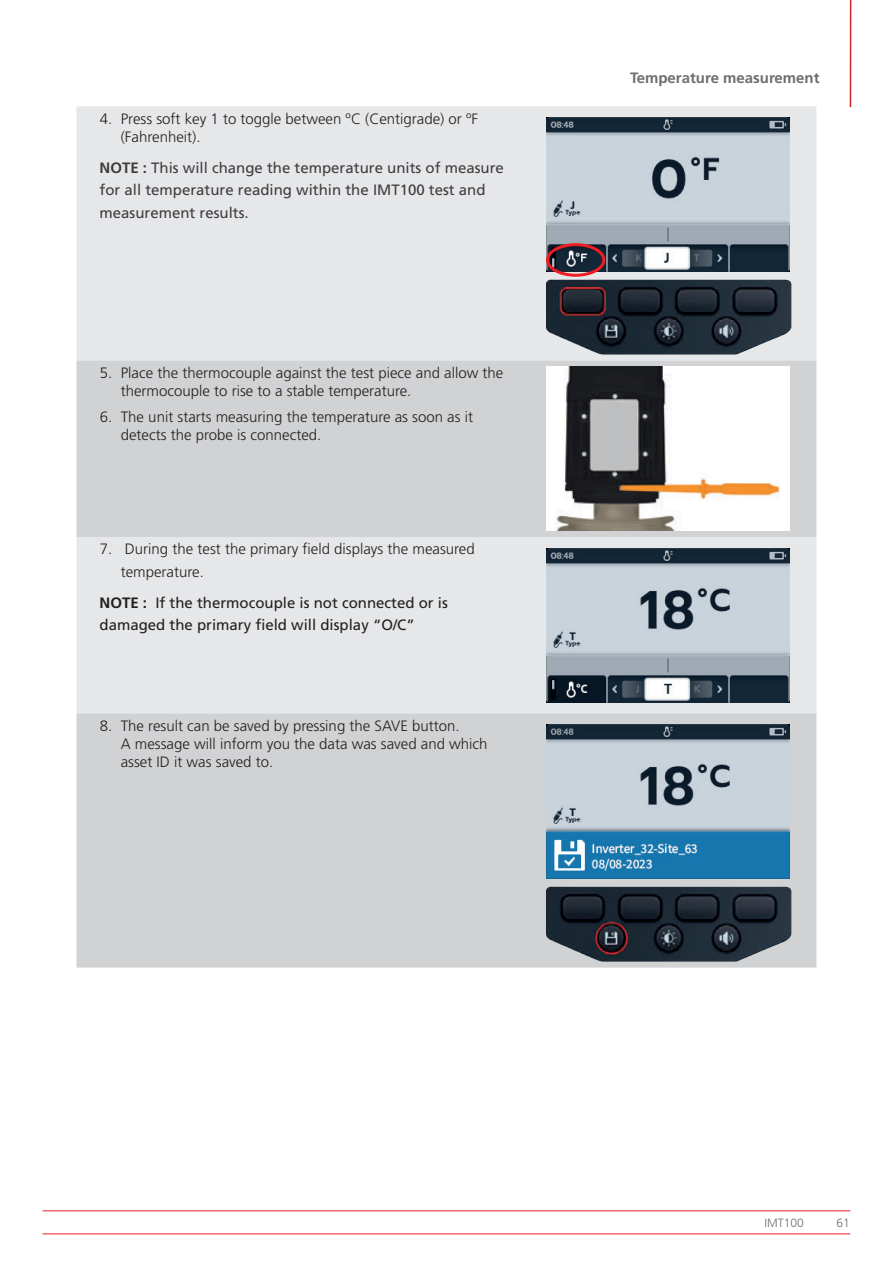
<style>
.page{position:relative;width:893px;height:1263px;background:#fff}
.page>*{position:absolute;margin:0;border:0;box-sizing:border-box;transform-origin:0 0}
.t1{font:300 15px/18px "Frutiger LT Pro";color:#231f20}
.t2{font:15px/22.5px "Frutiger LT Pro";color:#3e3e3f}
.t3{font:15px/22.5px "Frutiger LT Pro";color:#231f20}
.t4{font:700 15px "Frutiger LT Pro";color:#6c6d70}
.t5{font:300 12px "Frutiger LT Pro";color:#6c6d70}
.s1{font-weight:700}
</style>
<div class="page">
<hr style="left:43px;top:1210px;width:807px;height:1px;background:#ee1d23">
<hr style="left:43px;top:1233px;width:807px;height:1px;background:#ee1d23">
<hr style="left:850px;top:0;width:1px;height:107px;background:#d1232a">
<div style="left:77px;top:106px;width:739px;height:254px;background:#e6e7e9"></div>
<svg style="left:77px;top:360px;width:739px;height:607px;background:#d6d7d9"></svg>
<img style="left:546px;top:118px;width:244px;height:153px">
<div style="left:546px;top:243px;width:59px;height:34px;border:3px solid #ee1d23;border-radius:50%"></div>
<img style="left:546px;top:280px;width:246px;height:74px">
<img style="left:546px;top:366px;width:244px;height:165px">
<img style="left:546px;top:548px;width:244px;height:154px">
<img style="left:546px;top:725px;width:244px;height:153px">
<img style="left:546px;top:887px;width:246px;height:74px">
<p class="t1" style="left:121px;top:109px;width:359px;text-indent:-21px">4. Press soft key 1 to toggle between ºC (Centigrade) or ºF (Fahrenheit).</p>
<p class="t2" style="left:100px;top:156px;width:406px"><span class="s1">NOTE :</span> This will change the temperature units of measure for all temperature reading within the IMT100 test and measurement results.</p>
<p class="t1" style="left:121px;top:364px;width:384px;text-indent:-21px">5. Place the thermocouple against the test piece and allow the thermocouple to rise to a stable temperature.</p>
<p class="t1" style="left:121px;top:408px;width:354px;text-indent:-21px">6. The unit starts measuring the temperature as soon as it detects the probe is connected.</p>
<p class="t1" style="left:121px;top:538px;width:355px;line-height:22.5px;text-indent:-21px">7. During the test the primary field displays the measured temperature.</p>
<p class="t3" style="left:100px;top:591px;width:350px"><span class="s1">NOTE :</span> If the thermocouple is not connected or is damaged the primary field will display “O/C”</p>
<p class="t1" style="left:121px;top:716px;width:368px;text-indent:-21px">8. The result can be saved by pressing the SAVE button.<br>A message will inform you the data was saved and which asset ID it was saved to.</p>
<p class="t4" style="left:630px;top:68px;width:191px">Temperature measurement</p>
<p class="t5" style="left:764px;top:1216px;width:41px">IMT100</p>
<p class="t5" style="left:837px;top:1216px;width:15px">61</p>
</div>
